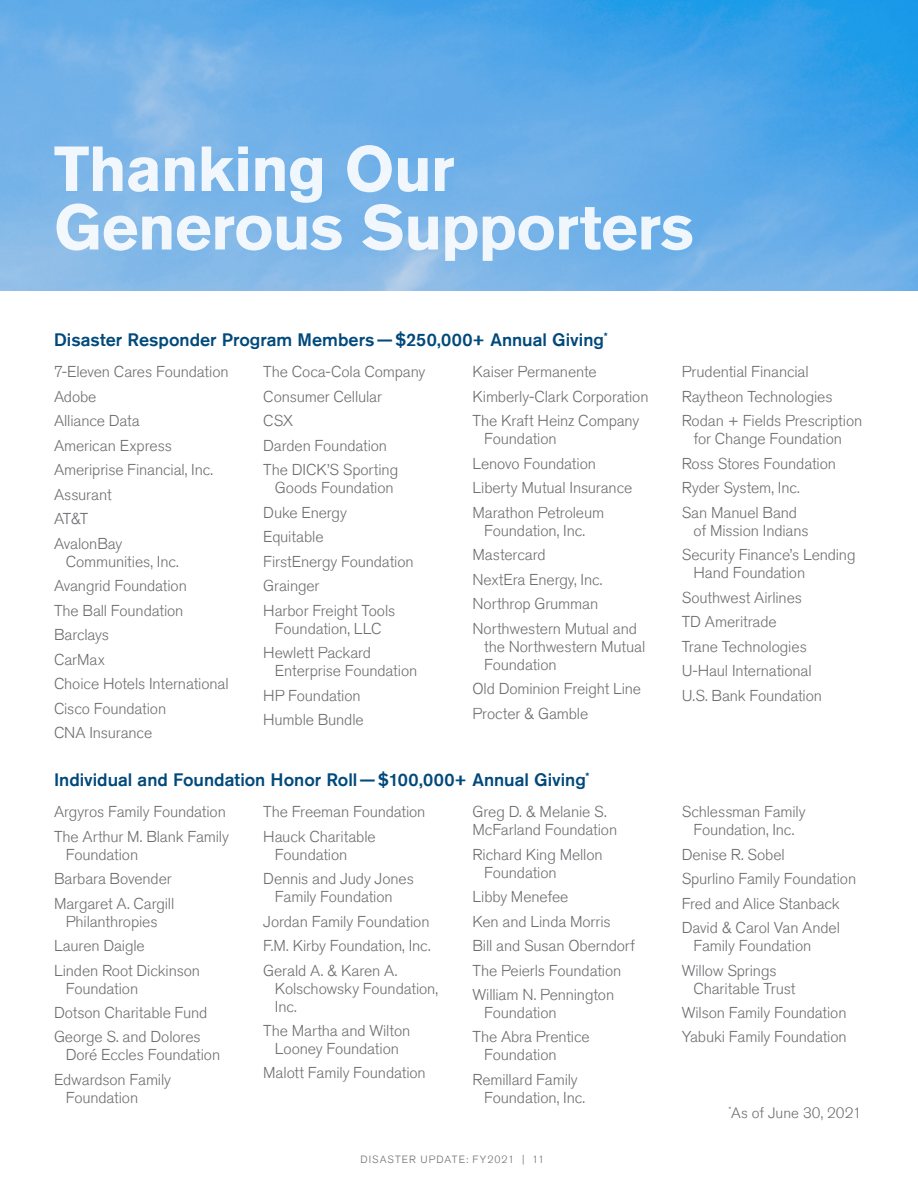
<style>
.page{position:relative;width:918px;height:1188px;background:#fff}
.page>*{position:absolute;margin:0;border:0;box-sizing:border-box;transform-origin:0 0}
.t1{font:700 63px/58.5px "Akzidenz Grotesk Std";letter-spacing:-.01em;color:#fff}
.Body_Text{font:500 18px "Akzidenz Grotesk Std";color:#00497b}
.Body_Text-2{font:300 15.75px/18px "Akzidenz Grotesk Std";letter-spacing:-.01em;color:#6c6d70}
.Body_Text-3{font:300 15px "Akzidenz Grotesk Std";letter-spacing:.005em;color:#6c6d70}
.t2{font:300 10.5px "Akzidenz Grotesk Std";letter-spacing:.1em;color:#6c6d70}
</style>
<div class="page">
<svg style="left:0;top:0;width:918px;height:290px;background:#66ade8"></svg>
<h1 class="t1" style="left:54px;top:140px;width:641px">Thanking Our<br>Generous Supporters</h1>
<p class="Body_Text" style="left:54px;top:329px;width:555px">Disaster Responder Program Members—$250,000+ Annual Giving<sup>*</sup></p>
<p class="Body_Text-2" style="left:54px;top:363px;width:176px">7-Eleven Cares Foundation</p>
<p class="Body_Text-2" style="left:54px;top:388px;width:44px">Adobe</p>
<p class="Body_Text-2" style="left:54px;top:412px;width:87px">Alliance Data</p>
<p class="Body_Text-2" style="left:54px;top:437px;width:120px">American Express</p>
<p class="Body_Text-2" style="left:54px;top:461px;width:161px">Ameriprise Financial, Inc.</p>
<p class="Body_Text-2" style="left:54px;top:486px;width:59px">Assurant</p>
<p class="Body_Text-2" style="left:54px;top:510px;width:36px">AT&amp;T</p>
<p class="Body_Text-2" style="left:66px;top:535px;width:115px;text-indent:-12px">AvalonBay<br>Communities, Inc.</p>
<p class="Body_Text-2" style="left:54px;top:577px;width:134px">Avangrid Foundation</p>
<p class="Body_Text-2" style="left:54px;top:602px;width:131px">The Ball Foundation</p>
<p class="Body_Text-2" style="left:54px;top:626px;width:57px">Barclays</p>
<p class="Body_Text-2" style="left:54px;top:651px;width:53px">CarMax</p>
<p class="Body_Text-2" style="left:54px;top:675px;width:176px">Choice Hotels International</p>
<p class="Body_Text-2" style="left:54px;top:700px;width:114px">Cisco Foundation</p>
<p class="Body_Text-2" style="left:54px;top:724px;width:100px">CNA Insurance</p>
<p class="Body_Text-2" style="left:263px;top:363px;width:164px">The Coca-Cola Company</p>
<p class="Body_Text-2" style="left:263px;top:388px;width:120px">Consumer Cellular</p>
<p class="Body_Text-2" style="left:263px;top:412px;width:32px">CSX</p>
<p class="Body_Text-2" style="left:263px;top:437px;width:125px">Darden Foundation</p>
<p class="Body_Text-2" style="left:263px;top:461px;width:136px;text-align:center">The DICK’S Sporting<br>Goods Foundation</p>
<p class="Body_Text-2" style="left:263px;top:504px;width:85px">Duke Energy</p>
<p class="Body_Text-2" style="left:263px;top:528px;width:62px">Equitable</p>
<p class="Body_Text-2" style="left:263px;top:553px;width:152px">FirstEnergy Foundation</p>
<p class="Body_Text-2" style="left:263px;top:577px;width:58px">Grainger</p>
<p class="Body_Text-2" style="left:263px;top:602px;width:134px;text-align:center">Harbor Freight Tools<br>Foundation, LLC</p>
<p class="Body_Text-2" style="left:275px;top:644px;width:144px;text-indent:-12px">Hewlett Packard<br>Enterprise Foundation</p>
<p class="Body_Text-2" style="left:263px;top:687px;width:99px">HP Foundation</p>
<p class="Body_Text-2" style="left:263px;top:711px;width:102px">Humble Bundle</p>
<p class="Body_Text-2" style="left:472px;top:363px;width:126px">Kaiser Permanente</p>
<p class="Body_Text-2" style="left:472px;top:388px;width:178px">Kimberly-Clark Corporation</p>
<p class="Body_Text-2" style="left:484px;top:412px;width:157px;text-indent:-12px">The Kraft Heinz Company<br>Foundation</p>
<p class="Body_Text-2" style="left:472px;top:455px;width:125px">Lenovo Foundation</p>
<p class="Body_Text-2" style="left:472px;top:479px;width:161px">Liberty Mutual Insurance</p>
<p class="Body_Text-2" style="left:472px;top:504px;width:133px;text-align:center">Marathon Petroleum<br>Foundation, Inc.</p>
<p class="Body_Text-2" style="left:472px;top:546px;width:75px">Mastercard</p>
<p class="Body_Text-2" style="left:472px;top:571px;width:131px">NextEra Energy, Inc.</p>
<p class="Body_Text-2" style="left:472px;top:595px;width:127px">Northrop Grumman</p>
<p class="Body_Text-2" style="left:484px;top:620px;width:163px;text-indent:-12px">Northwestern Mutual and the Northwestern Mutual<br>Foundation</p>
<p class="Body_Text-2" style="left:472px;top:680px;width:170px">Old Dominion Freight Line</p>
<p class="Body_Text-2" style="left:472px;top:705px;width:117px">Procter &amp; Gamble</p>
<p class="Body_Text" style="left:54px;top:768px;width:537px">Individual and Foundation Honor Roll—$100,000+ Annual Giving<sup>*</sup></p>
<p class="Body_Text-2" style="left:54px;top:803px;width:173px">Argyros Family Foundation</p>
<p class="Body_Text-2" style="left:66px;top:827px;width:165px;text-indent:-12px">The Arthur M. Blank Family<br>Foundation</p>
<p class="Body_Text-2" style="left:54px;top:870px;width:119px">Barbara Bovender</p>
<p class="Body_Text-2" style="left:54px;top:894px;width:122px;text-align:center">Margaret A. Cargill<br>Philanthropies</p>
<p class="Body_Text-2" style="left:54px;top:937px;width:92px">Lauren Daigle</p>
<p class="Body_Text-2" style="left:66px;top:961px;width:136px;text-indent:-12px">Linden Root Dickinson<br>Foundation</p>
<p class="Body_Text-2" style="left:54px;top:1004px;width:155px">Dotson Charitable Fund</p>
<p class="Body_Text-2" style="left:66px;top:1028px;width:156px;text-indent:-12px">George S. and Dolores<br>Doré Eccles Foundation</p>
<p class="Body_Text-2" style="left:66px;top:1071px;width:107px;text-indent:-12px">Edwardson Family<br>Foundation</p>
<p class="Body_Text-2" style="left:472px;top:803px;width:146px">Greg D. &amp; Melanie S.<br>McFarland Foundation</p>
<p class="Body_Text-2" style="left:484px;top:845px;width:120px;text-indent:-12px">Richard King Mellon<br>Foundation</p>
<p class="Body_Text-2" style="left:472px;top:888px;width:97px">Libby Menefee</p>
<p class="Body_Text-2" style="left:472px;top:912px;width:140px">Ken and Linda Morris</p>
<p class="Body_Text-2" style="left:472px;top:937px;width:164px">Bill and Susan Oberndorf</p>
<p class="Body_Text-2" style="left:472px;top:961px;width:150px">The Peierls Foundation</p>
<p class="Body_Text-2" style="left:484px;top:986px;width:132px;text-indent:-12px">William N. Pennington<br>Foundation</p>
<p class="Body_Text-2" style="left:484px;top:1028px;width:107px;text-indent:-12px">The Abra Prentice<br>Foundation</p>
<p class="Body_Text-2" style="left:484px;top:1071px;width:102px;text-indent:-12px">Remillard Family<br>Foundation, Inc.</p>
<p class="Body_Text-2" style="left:263px;top:803px;width:164px">The Freeman Foundation</p>
<p class="Body_Text-2" style="left:275px;top:827px;width:102px;text-indent:-12px">Hauck Charitable<br>Foundation</p>
<p class="Body_Text-2" style="left:275px;top:870px;width:141px;text-indent:-12px">Dennis and Judy Jones<br>Family Foundation</p>
<p class="Body_Text-2" style="left:263px;top:912px;width:168px">Jordan Family Foundation</p>
<p class="Body_Text-2" style="left:263px;top:937px;width:169px">F.M. Kirby Foundation, Inc.</p>
<p class="Body_Text-2" style="left:275px;top:961px;width:165px;text-indent:-12px">Gerald A. &amp; Karen A.<br>Kolschowsky Foundation,<br>Inc.</p>
<p class="Body_Text-2" style="left:263px;top:1022px;width:149px;text-align:center">The Martha and Wilton<br>Looney Foundation</p>
<p class="Body_Text-2" style="left:263px;top:1064px;width:164px">Malott Family Foundation</p>
<p class="t2" style="left:360px;top:1154px;width:185px">DISASTER UPDATE: FY2021 | 11</p>
<p class="Body_Text-2" style="left:682px;top:363px;width:129px">Prudential Financial</p>
<p class="Body_Text-2" style="left:682px;top:388px;width:152px">Raytheon Technologies</p>
<p class="Body_Text-2" style="left:682px;top:412px;width:182px;text-align:center">Rodan + Fields Prescription for Change Foundation</p>
<p class="Body_Text-2" style="left:682px;top:455px;width:156px">Ross Stores Foundation</p>
<p class="Body_Text-2" style="left:682px;top:479px;width:120px">Ryder System, Inc.</p>
<p class="Body_Text-2" style="left:693px;top:504px;width:117px;text-indent:-12px">San Manuel Band of Mission Indians</p>
<p class="Body_Text-2" style="left:693px;top:546px;width:164px;text-indent:-12px">Security Finance’s Lending<br>Hand Foundation</p>
<p class="Body_Text-2" style="left:682px;top:589px;width:122px">Southwest Airlines</p>
<p class="Body_Text-2" style="left:682px;top:613px;width:96px">TD Ameritrade</p>
<p class="Body_Text-2" style="left:682px;top:638px;width:127px">Trane Technologies</p>
<p class="Body_Text-2" style="left:682px;top:662px;width:131px">U-Haul International</p>
<p class="Body_Text-2" style="left:682px;top:687px;width:142px">U.S. Bank Foundation</p>
<p class="Body_Text-2" style="left:682px;top:803px;width:125px;text-align:center">Schlessman Family<br>Foundation, Inc.</p>
<p class="Body_Text-2" style="left:682px;top:845px;width:104px">Denise R. Sobel</p>
<p class="Body_Text-2" style="left:682px;top:870px;width:176px">Spurlino Family Foundation</p>
<p class="Body_Text-2" style="left:682px;top:894px;width:159px">Fred and Alice Stanback</p>
<p class="Body_Text-2" style="left:693px;top:919px;width:148px;text-indent:-12px">David &amp; Carol Van Andel<br>Family Foundation</p>
<p class="Body_Text-2" style="left:693px;top:961px;width:104px;text-indent:-12px">Willow Springs<br>Charitable Trust</p>
<p class="Body_Text-2" style="left:682px;top:1004px;width:166px">Wilson Family Foundation</p>
<p class="Body_Text-2" style="left:682px;top:1028px;width:167px">Yabuki Family Foundation</p>
<p class="Body_Text-3" style="left:728px;top:1105px;width:135px"><sup>*</sup>As of June 30, 2021</p>
</div>
